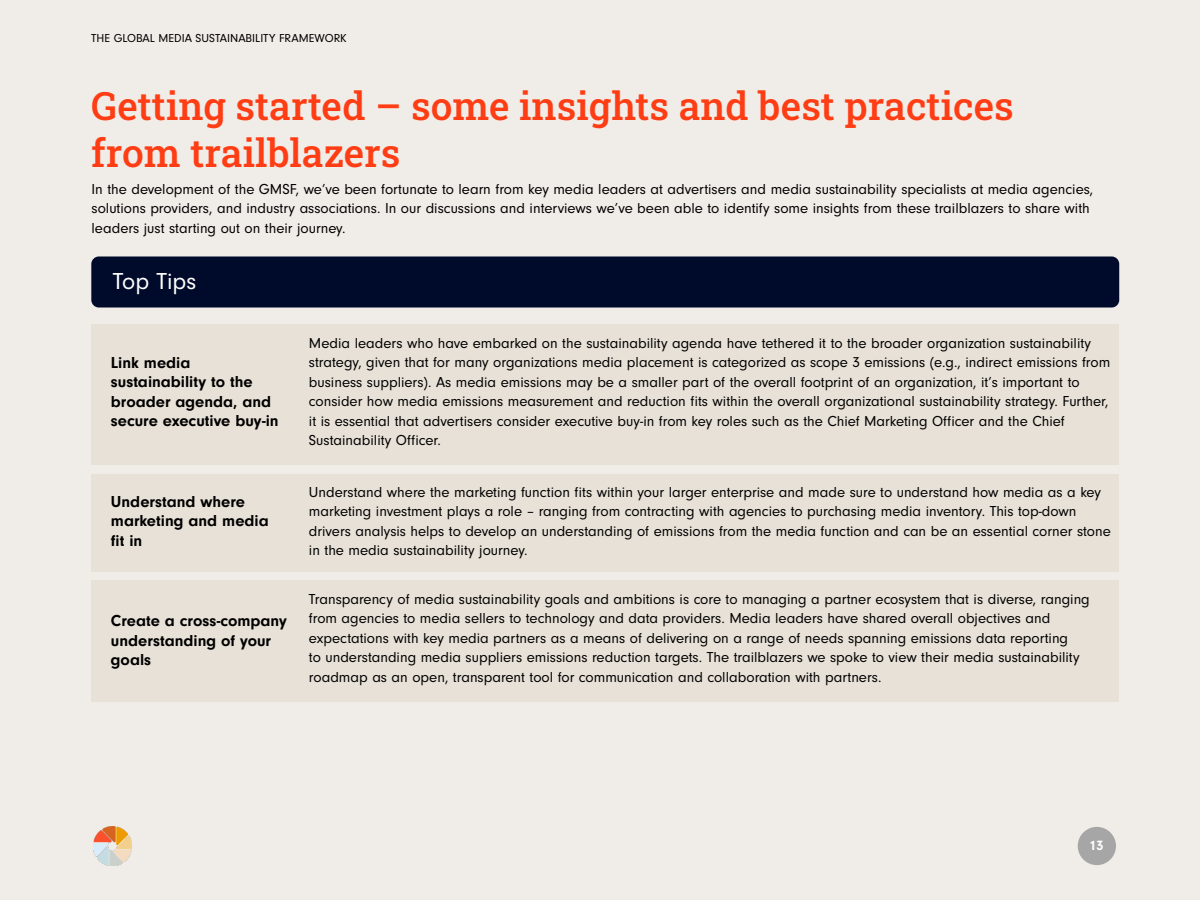
<style>
.page{position:relative;width:1200px;height:900px;background:#f0ede8}
.page>*{position:absolute;margin:0;border:0;box-sizing:border-box;transform-origin:0 0}
.t1{font:500 39px/46.8px "Roboto Slab";color:#ff3d14}
.Body{font:24px "Neuzeit Gro";color:#fff}
.Body-2{font:700 16.5px/19.5px "Neuzeit Gro";color:#000}
.Body-3{font:15px/19.5px "Neuzeit Gro";color:#000}
.t2{font:700 14.1px "Neuzeit Gro";color:#fff}
.t3{font:12px "Neuzeit Gro";color:#000}
</style>
<div class="page">
<img style="left:94px;top:827px;width:38px;height:38px">
<div style="left:1078px;top:827px;width:38px;height:38px;background:#a6a6a6;border-radius:50%"></div>
<div style="left:92px;top:324px;width:1027px;height:141px;background:#e8e1d7"></div>
<div style="left:92px;top:474px;width:1027px;height:98px;background:#e8e1d7"></div>
<div style="left:92px;top:580px;width:1027px;height:121px;background:#e8e1d7"></div>
<div style="left:91px;top:256px;width:1028px;height:52px;background:#000a2b;border-radius:8px"></div>
<p class="t3" style="left:91px;top:32px;width:257px">THE GLOBAL MEDIA SUSTAINABILITY FRAMEWORK</p>
<p class="t1" style="left:91px;top:82px;width:924px">Getting started – some insights and best practices from trailblazers</p>
<p class="Body-3" style="left:92px;top:179px;width:1003px">In the development of the GMSF, we’ve been fortunate to learn from key media leaders at advertisers and media sustainability specialists at media agencies, solutions providers, and industry associations. In our discussions and interviews we’ve been able to identify some insights from these trailblazers to share with leaders just starting out on their journey.</p>
<p class="Body" style="left:113px;top:268px;width:85px">Top Tips</p>
<p class="Body-2" style="left:111px;top:353px;width:169px">Link media sustainability to the broader agenda, and secure executive buy-in</p>
<p class="Body-3" style="left:309px;top:333px;width:803px">Media leaders who have embarked on the sustainability agenda have tethered it to the broader organization sustainability strategy, given that for many organizations media placement is categorized as scope 3 emissions (e.g., indirect emissions from business suppliers). As media emissions may be a smaller part of the overall footprint of an organization, it’s important to consider how media emissions measurement and reduction fits within the overall organizational sustainability strategy. Further, it is essential that advertisers consider executive buy-in from key roles such as the Chief Marketing Officer and the Chief Sustainability Officer.</p>
<p class="Body-2" style="left:111px;top:492px;width:159px">Understand where marketing and media fit in</p>
<p class="Body-3" style="left:309px;top:482px;width:803px">Understand where the marketing function fits within your larger enterprise and made sure to understand how media as a key marketing investment plays a role – ranging from contracting with agencies to purchasing media inventory. This top-down drivers analysis helps to develop an understanding of emissions from the media function and can be an essential corner stone in the media sustainability journey.</p>
<p class="Body-2" style="left:111px;top:611px;width:177px">Create a cross-company understanding of your goals</p>
<p class="Body-3" style="left:309px;top:590px;width:782px">Transparency of media sustainability goals and ambitions is core to managing a partner ecosystem that is diverse, ranging from agencies to media sellers to technology and data providers. Media leaders have shared overall objectives and expectations with key media partners as a means of delivering on a range of needs spanning emissions data reporting<br>to understanding media suppliers emissions reduction targets. The trailblazers we spoke to view their media sustainability roadmap as an open, transparent tool for communication and collaboration with partners.</p>
<p class="t2" style="left:1089px;top:838px;width:16px">13</p>
</div>
